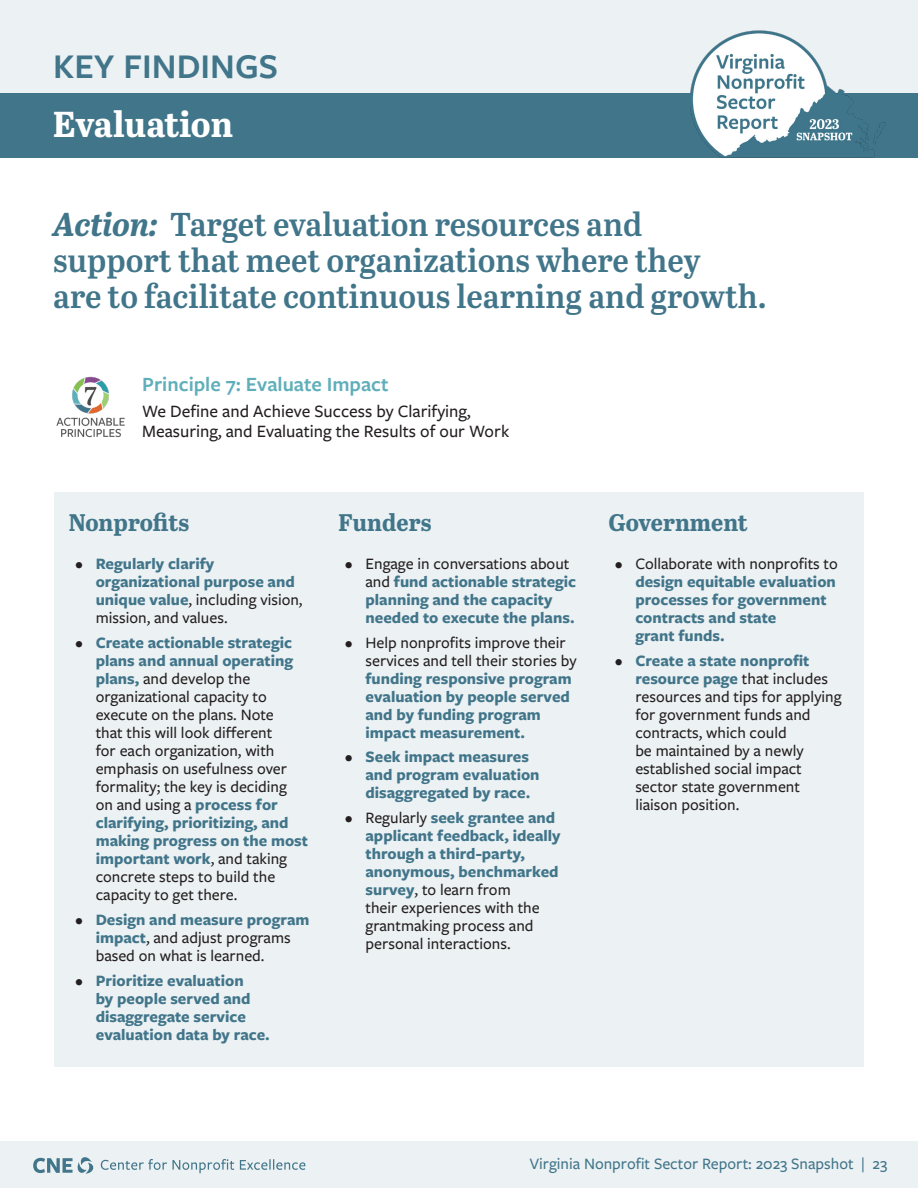
<style>
.page{position:relative;width:918px;height:1188px;background:#fff}
.page>*{position:absolute;margin:0;border:0;box-sizing:border-box;transform-origin:0 0}
.t1{font:600 36px "Freight Sans Pro";color:#41758a}
.t2{font:700 36px "Abril Titling";letter-spacing:-.01em;color:#fff}
.t3{font:33px/36px "Abril Titling Sb";color:#41758a}
.t4{font:700 24px "Abril Titling";color:#41758a}
.t5{font:600 21px "Freight Sans Pro";color:#5fafba}
.t6{font:500 18px/19.5px "Freight Sans Pro";color:#231f20}
.t7{font:500 16.5px/18px "Freight Sans Pro";color:#231f20}
.t8{font:700 16.5px/18px "Freight Sans Pro";color:#41758a}
.t9{font:500 16.5px "Freight Sans Pro";color:#41758a}
.s1{font-family:"Abril Titling";font-weight:700;font-style:italic}
.s2{color:#231f20}
.s3{font-weight:500;color:#231f20}
.s4{font-weight:700}
.s5{font-weight:700;color:#41758a}
</style>
<div class="page">
<div style="left:0;top:1142px;width:918px;height:46px;background:#ecf1f3"></div>
<svg style="left:33px;top:1157px;width:61px;height:17px"></svg>
<svg style="left:101px;top:1159px;width:66px;height:11px"></svg>
<svg style="left:173px;top:1159px;width:61px;height:14px"></svg>
<svg style="left:240px;top:1159px;width:65px;height:11px"></svg>
<div style="left:54px;top:492px;width:810px;height:574px;background:#ecf1f3"></div>
<div style="left:0;top:92px;width:917px;height:66px;background:#41758a"></div>
<div style="left:0;top:0;width:918px;height:92px;background:#ecf1f3"></div>
<img style="left:690px;top:30px;width:196px;height:128px">
<img style="left:56px;top:376px;width:69px;height:62px">
<p class="t1" style="left:53px;top:42px;width:226px">KEY FINDINGS</p>
<p class="t2" style="left:53px;top:98px;width:182px">Evaluation</p>
<p class="t3" style="left:53px;top:205px;width:715px"><span class="s1">Action:</span> Target evaluation resources and support that meet organizations where they<br>are to facilitate continuous learning and growth.</p>
<p class="t5" style="left:142px;top:370px;width:248px">Principle 7: Evaluate Impact</p>
<p class="t6" style="left:142px;top:401px;width:368px">We Define and Achieve Success by Clarifying,<br>Measuring, and Evaluating the Results of our Work</p>
<p class="t4" style="left:69px;top:505px;width:122px">Nonprofits</p>
<p class="t8" style="left:96px;top:554px;width:208px;text-indent:-20px"><span class="s2">•</span> Regularly clarify organizational purpose and unique value<span class="s3">, including vision, mission, and values.</span></p>
<p class="t7" style="left:96px;top:633px;width:214px;text-indent:-20px"><span class="s4">•</span> <span class="s5">Create actionable strategic plans and annual operating plans,</span> and develop the organizational capacity to execute on the plans. Note<br>that this will look different<br>for each organization, with emphasis on usefulness over formality; the key is deciding on and using a <span class="s5">process for clarifying, prioritizing, and making progress on the most important work</span>, and taking concrete steps to build the capacity to get there.</p>
<p class="t7" style="left:96px;top:910px;width:215px;text-indent:-20px"><span class="s4">•</span> <span class="s5">Design and measure program impact</span>, and adjust programs based on what is learned.</p>
<p class="t8" style="left:96px;top:971px;width:176px;text-indent:-20px"><span class="s2">•</span> Prioritize evaluation<br>by people served and disaggregate service evaluation data by race.</p>
<p class="t4" style="left:339px;top:505px;width:94px">Funders</p>
<p class="t8" style="left:366px;top:554px;width:212px;text-indent:-20px"><span class="s2">•</span> <span class="s3">Engage in conversations about and</span> fund actionable strategic planning and the capacity needed to execute the plans.</p>
<p class="t8" style="left:366px;top:633px;width:213px;text-indent:-20px"><span class="s2">•</span> <span class="s3">Help nonprofits improve their services and tell their stories by </span>funding responsive program evaluation by people served and by funding program impact measurement.</p>
<p class="t8" style="left:366px;top:747px;width:176px;text-indent:-20px"><span class="s2">•</span> Seek impact measures and program evaluation disaggregated by race.</p>
<p class="t7" style="left:366px;top:808px;width:197px;text-indent:-20px"><span class="s4">•</span> Regularly <span class="s5">seek grantee and applicant feedback, ideally through a third-party, anonymous, benchmarked survey</span>, to learn from<br>their experiences with the grantmaking process and personal interactions.</p>
<p class="t4" style="left:608px;top:505px;width:141px">Government</p>
<p class="t8" style="left:635px;top:554px;width:204px;text-indent:-20px"><span class="s2">•</span> <span class="s3">Collaborate with nonprofits to </span>design equitable evaluation processes for government contracts and state<br>grant funds.</p>
<p class="t7" style="left:635px;top:651px;width:208px;text-indent:-20px"><span class="s4">•</span> <span class="s5">Create a state nonprofit resource page</span> that includes resources and tips for applying for government funds and contracts, which could<br>be maintained by a newly established social impact sector state government liaison position.</p>
<p class="t9" style="left:530px;top:1153px;width:359px">Virginia Nonprofit Sector Report: 2023 Snapshot | 23</p>
</div>
